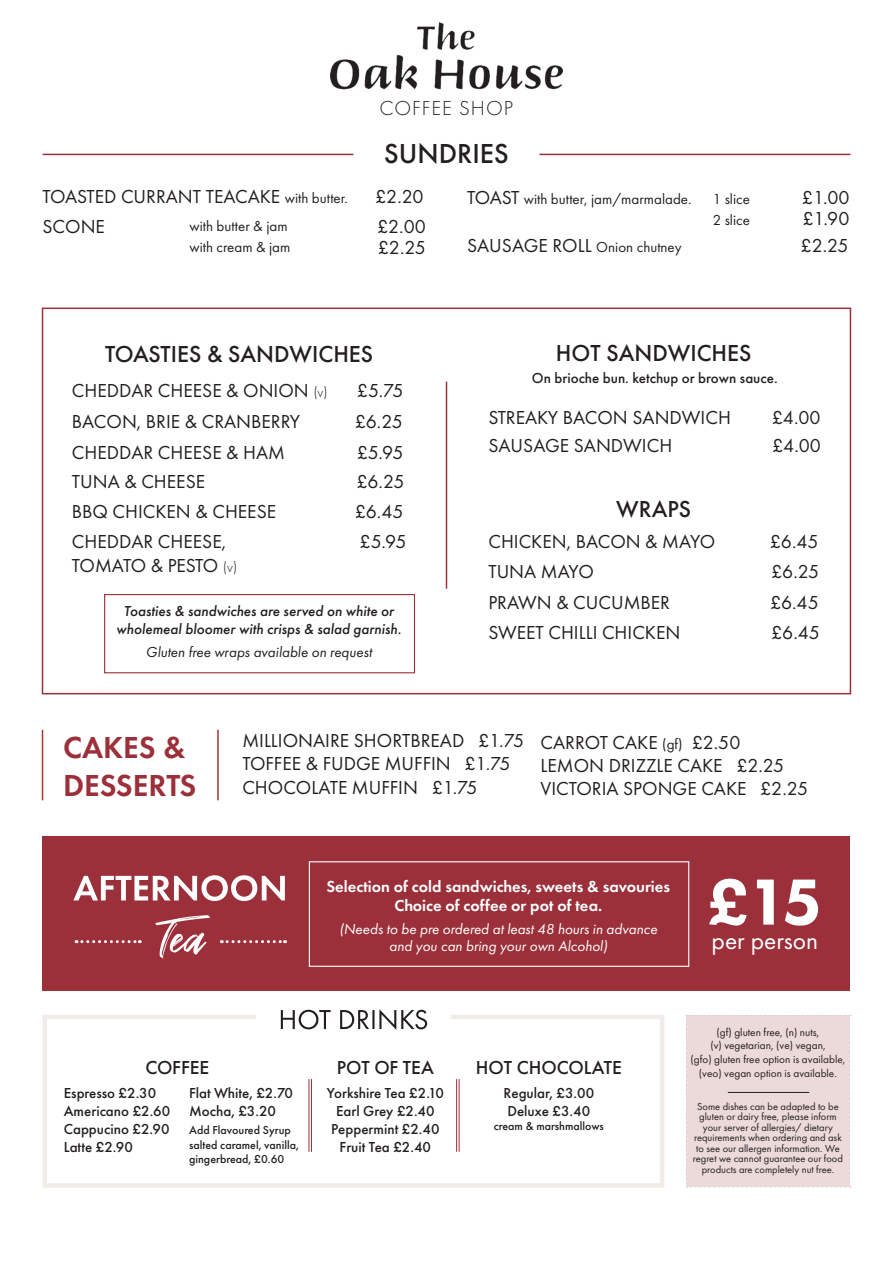
<style>
.page{position:relative;width:893px;height:1263px;background:#fff}
.page>*{position:absolute;margin:0;border:0;box-sizing:border-box;transform-origin:0 0}
.t1{font:800 67.5px "Futura PT";color:#fff}
.t2{font:600 31.5px "Futura PT";color:#9b303a}
.t3{font:500 28.5px "Futura PT";color:#231f20}
.t4{font:25.5px "Futura PT";color:#fff}
.t5{font:500 24px "Futura PT";color:#231f20}
.t6{font:300 21px "Futura PT";letter-spacing:.05em;color:#231f20}
.t7{font:19.5px "Futura PT";color:#231f20}
.t8{font:500 19.5px "Futura PT";color:#231f20}
.t9{font:19.5px "Futura PT";letter-spacing:-.035em;color:#231f20}
.t10{font:600 16.5px "Futura PT";color:#fff}
.t11{font:500 15px "Futura PT";color:#231f20}
.t12{font:15px "Futura PT";color:#231f20}
.t13{font:italic 500 15px/18px "Futura PT";color:#231f20;text-align:center}
.t14{font:italic 15px "Futura PT";color:#fff}
.t15{font:italic 15px "Futura PT";color:#231f20}
.t16{font:500 12px "Futura PT";color:#231f20}
.t17{font:11.25px "Futura PT";color:#231f20}
.t18{font:10.5px/10.5px "Futura PT";color:#231f20;text-align:center}
.s1{font-size:15px}
.s2{font-size:19.5px}
.s3{font-weight:300;font-size:15px}
</style>
<div class="page">
<img style="left:330px;top:22px;width:232px;height:68px">
<hr style="left:43px;top:154px;width:310px;height:1px;background:#9b303a">
<hr style="left:539px;top:154px;width:311px;height:1px;background:#9b303a">
<div style="left:685px;top:1015px;width:166px;height:173px;background:#ecd9d9"></div>
<hr style="left:728px;top:1092px;width:81px;height:1px;background:#231f20">
<hr style="left:446px;top:382px;width:1px;height:207px;background:#9b303a">
<div style="left:43px;top:836px;width:807px;height:154px;background:#9b303a"></div>
<div style="left:104px;top:594px;width:311px;height:79px;border:1px solid #9b303a"></div>
<div style="left:309px;top:861px;width:380px;height:106px;border:1px solid #fff"></div>
<svg style="left:155px;top:915px;width:55px;height:44px"></svg>
<svg style="left:73px;top:875px;width:212px;height:26px"></svg>
<svg style="left:76px;top:940px;width:64px;height:3px"></svg>
<svg style="left:221px;top:940px;width:64px;height:3px"></svg>
<svg style="left:281px;top:1009px;width:146px;height:4px"></svg>
<svg style="left:42px;top:1013px;width:623px;height:175px"></svg>
<div style="left:42px;top:308px;width:809px;height:386px;border:2px solid #9b303a"></div>
<hr style="left:217px;top:730px;width:2px;height:70px;background:#9f3733">
<hr style="left:42px;top:730px;width:1px;height:70px;background:#9f3733">
<p class="t6" style="left:380px;top:96px;width:135px">COFFEE SHOP</p>
<p class="t3" style="left:384px;top:136px;width:126px">SUNDRIES</p>
<p class="t7" style="left:43px;top:185px;width:307px">TOASTED CURRANT TEACAKE <span class="s1">with butter.</span></p>
<p class="t7" style="left:375px;top:185px;width:50px">£2.20</p>
<p class="t7" style="left:43px;top:215px;width:64px">SCONE</p>
<p class="t7" style="left:377px;top:215px;width:50px">£2.00</p>
<p class="t12" style="left:189px;top:217px;width:100px">with butter &amp; jam</p>
<p class="t12" style="left:467px;top:190px;width:226px"><span class="s2">TOAST</span> with butter, jam/marmalade.</p>
<p class="t12" style="left:713px;top:190px;width:39px">1 slice</p>
<p class="t7" style="left:802px;top:186px;width:49px">£1.00</p>
<p class="t12" style="left:713px;top:211px;width:39px">2 slice</p>
<p class="t7" style="left:802px;top:207px;width:48px">£1.90</p>
<p class="t12" style="left:189px;top:238px;width:102px">with cream &amp; jam</p>
<p class="t12" style="left:467px;top:238px;width:216px"><span class="s2">SAUSAGE ROLL</span> Onion chutney</p>
<p class="t7" style="left:801px;top:234px;width:50px">£2.25</p>
<p class="t7" style="left:378px;top:236px;width:50px">£2.25</p>
<p class="t5" style="left:105px;top:339px;width:270px">TOASTIES &amp; SANDWICHES</p>
<p class="t7" style="left:72px;top:378px;width:257px">CHEDDAR CHEESE &amp; ONION <span class="s3">(v)</span></p>
<p class="t7" style="left:357px;top:378px;width:48px">£5.75</p>
<p class="t7" style="left:72px;top:410px;width:230px">BACON, BRIE &amp; CRANBERRY</p>
<p class="t7" style="left:355px;top:410px;width:50px">£6.25</p>
<p class="t7" style="left:72px;top:441px;width:215px">CHEDDAR CHEESE &amp; HAM</p>
<p class="t7" style="left:357px;top:441px;width:48px">£5.95</p>
<p class="t7" style="left:72px;top:470px;width:135px">TUNA &amp; CHEESE</p>
<p class="t7" style="left:356px;top:470px;width:50px">£6.25</p>
<p class="t7" style="left:72px;top:500px;width:206px">BBQ CHICKEN &amp; CHEESE</p>
<p class="t7" style="left:355px;top:500px;width:50px">£6.45</p>
<p class="t7" style="left:72px;top:530px;width:156px">CHEDDAR CHEESE,</p>
<p class="t7" style="left:360px;top:530px;width:48px">£5.95</p>
<p class="t9" style="left:72px;top:553px;width:167px">TOMATO &amp; PESTO <span class="s3">(v)</span></p>
<p class="t13" style="left:116px;top:602px;width:287px">Toasties &amp; sandwiches are served on white or wholemeal bloomer with crisps &amp; salad garnish.</p>
<p class="t15" style="left:146px;top:643px;width:227px">Gluten free wraps available on request</p>
<p class="t5" style="left:556px;top:339px;width:197px">HOT SANDWICHES</p>
<p class="t11" style="left:532px;top:369px;width:247px">On brioche bun. ketchup or brown sauce.</p>
<p class="t7" style="left:488px;top:406px;width:244px">STREAKY BACON SANDWICH</p>
<p class="t7" style="left:772px;top:406px;width:50px">£4.00</p>
<p class="t7" style="left:488px;top:434px;width:185px">SAUSAGE SANDWICH</p>
<p class="t7" style="left:772px;top:434px;width:50px">£4.00</p>
<p class="t5" style="left:616px;top:495px;width:77px">WRAPS</p>
<p class="t7" style="left:488px;top:530px;width:228px">CHICKEN, BACON &amp; MAYO</p>
<p class="t7" style="left:770px;top:530px;width:50px">£6.45</p>
<p class="t7" style="left:488px;top:560px;width:107px">TUNA MAYO</p>
<p class="t7" style="left:771px;top:560px;width:50px">£6.25</p>
<p class="t7" style="left:488px;top:591px;width:183px">PRAWN &amp; CUCUMBER</p>
<p class="t7" style="left:770px;top:591px;width:50px">£6.45</p>
<p class="t7" style="left:488px;top:621px;width:193px">SWEET CHILLI CHICKEN</p>
<p class="t7" style="left:771px;top:621px;width:50px">£6.45</p>
<p class="t2" style="left:63px;top:727px;width:124px">CAKES &amp;</p>
<p class="t2" style="left:63px;top:765px;width:135px">DESSERTS</p>
<p class="t7" style="left:242px;top:729px;width:283px">MILLIONAIRE SHORTBREAD £1.75</p>
<p class="t7" style="left:242px;top:752px;width:270px">TOFFEE &amp; FUDGE MUFFIN £1.75</p>
<p class="t7" style="left:242px;top:776px;width:237px">CHOCOLATE MUFFIN £1.75</p>
<p class="t7" style="left:541px;top:730px;width:201px">CARROT CAKE <span class="s1">(gf)</span> £2.50</p>
<p class="t7" style="left:541px;top:754px;width:245px">LEMON DRIZZLE CAKE £2.25</p>
<p class="t7" style="left:541px;top:777px;width:269px">VICTORIA SPONGE CAKE £2.25</p>
<p class="t10" style="left:326px;top:876px;width:345px">Selection of cold sandwiches, sweets &amp; savouries</p>
<p class="t10" style="left:394px;top:896px;width:209px">Choice of coffee or pot of tea.</p>
<p class="t14" style="left:339px;top:920px;width:319px">(Needs to be pre ordered at least 48 hours in advance</p>
<p class="t14" style="left:389px;top:936px;width:220px">and you can bring your own Alcohol)</p>
<p class="t1" style="left:707px;top:860px;width:117px">£15</p>
<p class="t4" style="left:712px;top:925px;width:108px">per person</p>
<p class="t8" style="left:145px;top:1056px;width:65px">COFFEE</p>
<p class="t11" style="left:64px;top:1084px;width:94px">Espresso £2.30</p>
<p class="t11" style="left:64px;top:1102px;width:108px">Americano £2.60</p>
<p class="t11" style="left:64px;top:1120px;width:107px">Cappucino £2.90</p>
<p class="t11" style="left:64px;top:1138px;width:71px">Latte £2.90</p>
<p class="t11" style="left:189px;top:1084px;width:106px">Flat White, £2.70</p>
<p class="t11" style="left:189px;top:1102px;width:88px">Mocha, £3.20</p>
<p class="t16" style="left:189px;top:1123px;width:103px">Add Flavoured Syrup</p>
<p class="t16" style="left:189px;top:1137px;width:111px">salted caramel, vanilla,</p>
<p class="t16" style="left:189px;top:1152px;width:97px">gingerbread, £0.60</p>
<p class="t8" style="left:337px;top:1056px;width:98px">POT OF TEA</p>
<p class="t11" style="left:327px;top:1084px;width:119px">Yorkshire Tea £2.10</p>
<p class="t11" style="left:336px;top:1102px;width:100px">Earl Grey £2.40</p>
<p class="t11" style="left:331px;top:1120px;width:110px">Peppermint £2.40</p>
<p class="t11" style="left:340px;top:1138px;width:93px">Fruit Tea £2.40</p>
<p class="t8" style="left:476px;top:1056px;width:148px">HOT CHOCOLATE</p>
<p class="t11" style="left:503px;top:1084px;width:92px">Regular, £3.00</p>
<p class="t11" style="left:507px;top:1102px;width:84px">Deluxe £3.40</p>
<p class="t16" style="left:494px;top:1118px;width:112px">cream &amp; marshmallows</p>
<p class="t17" style="left:716px;top:1025px;width:104px">(gf) gluten free, (n) nuts,</p>
<p class="t17" style="left:710px;top:1039px;width:117px">(v) vegetarian, (ve) vegan,</p>
<p class="t17" style="left:690px;top:1052px;width:156px">(gfo) gluten free option is available,</p>
<p class="t17" style="left:699px;top:1066px;width:139px">(veo) vegan option is available.</p>
<p class="t18" style="left:693px;top:1101px;width:151px">Some dishes can be adapted to be gluten or dairy free, please inform your server of allergies/ dietary requirements when ordering and ask to see our allergen information. We regret we cannot guarantee our food products are completely nut free.</p>
</div>
